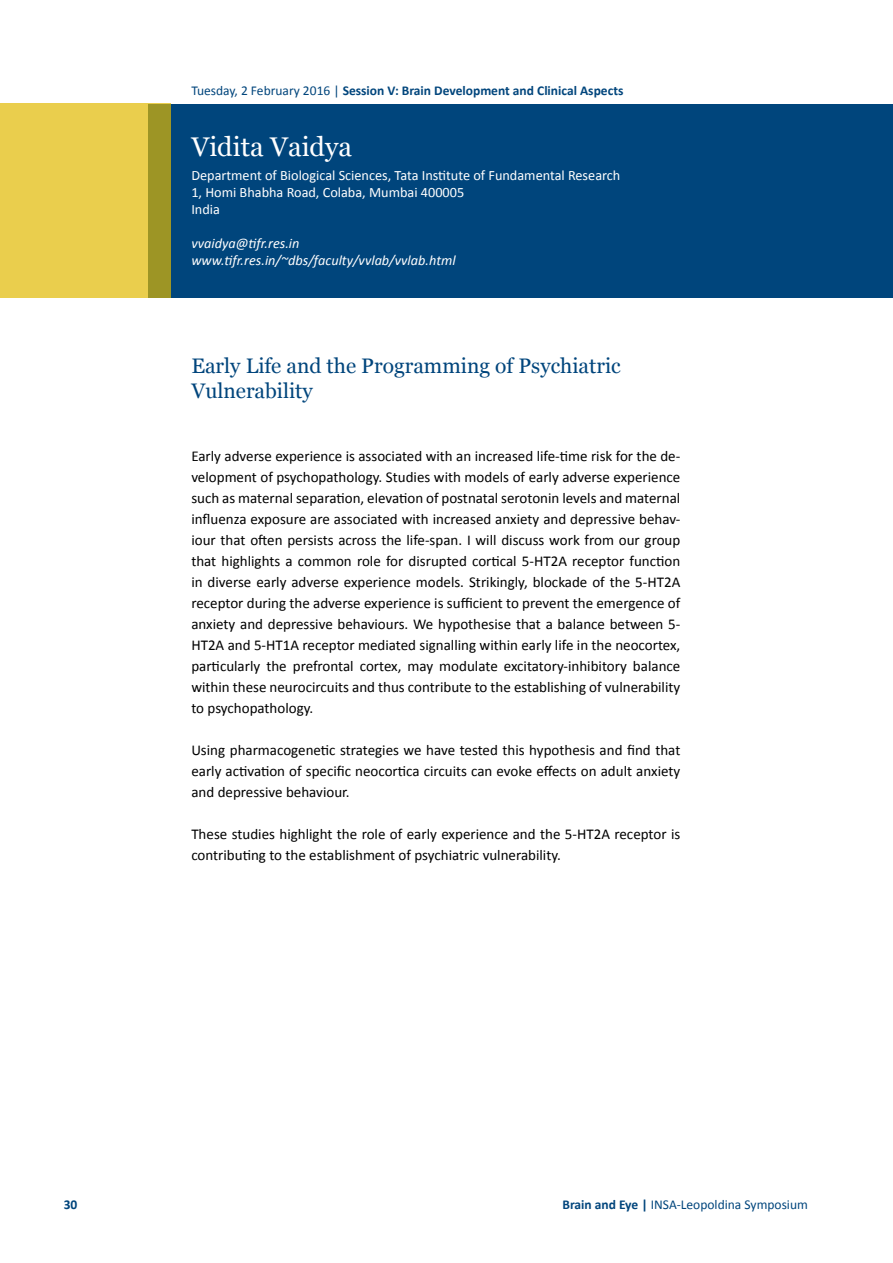
<style>
.page{position:relative;width:893px;height:1263px;background:#fff}
.page>*{position:absolute;margin:0;border:0;box-sizing:border-box;transform-origin:0 0}
.t1{font:27px "Georgia";color:#fff}
.t2{font:21px/25.2px "Georgia";color:#00457c}
.t3{font:15px/21px "Calibri";color:#000;text-align:justify}
.t4{font:14.25px/17.1px "Calibri";color:#fff}
.t5{font:italic 14.25px/17.1px "Calibri";color:#fff}
.t6{font:700 13.5px "Calibri";color:#00457c}
.t7{font:13.5px "Calibri";color:#00457c}
.s1{font-weight:400}
.s2{font-weight:700}
</style>
<div class="page">
<div style="left:149px;top:104px;width:744px;height:194px;background:#00457c"></div>
<svg style="left:0;top:104px;width:170px;height:194px;background:#e0c647"></svg>
<p class="t6" style="left:191px;top:82px;width:434px"><span class="s1">Tuesday, 2 February 2016 |</span> Session V: Brain Development and Clinical Aspects</p>
<h1 class="t1" style="left:191px;top:127px;width:162px">Vidita Vaidya</h1>
<p class="t4" style="left:191px;top:167px;width:431px">Department of Biological Sciences, Tata Institute of Fundamental Research<br>1, Homi Bhabha Road, Colaba, Mumbai 400005<br>India</p>
<p class="t5" style="left:191px;top:234px;width:266px">vvaidya@tifr.res.in www.tifr.res.in/~dbs/faculty/vvlab/vvlab.html</p>
<h2 class="t2" style="left:191px;top:352px;width:431px">Early Life and the Programming of Psychiatric<br>Vulnerability</h2>
<p class="t3" style="left:191px;top:446px;width:490px">Early adverse experience is associated with an increased life‐time risk for the de&shy;velopment of psychopathology. Studies with models of early adverse experience such as maternal separation, elevation of postnatal serotonin levels and maternal influenza exposure are associated with increased anxiety and depressive behav&shy;iour that often persists across the life‐span. I will discuss work from our group that highlights a common role for disrupted cortical 5‐HT2A receptor function in diverse early adverse experience models. Strikingly, blockade of the 5‐HT2A receptor during the adverse experience is sufficient to prevent the emergence of anxiety and depressive behaviours. We hypothesise that a balance between 5‐ HT2A and 5‐HT1A receptor mediated signalling within early life in the neocortex, particularly the prefrontal cortex, may modulate excitatory‐inhibitory balance within these neurocircuits and thus contribute to the establishing of vulnerability to psychopathology.</p>
<p class="t3" style="left:191px;top:740px;width:490px">Using pharmacogenetic strategies we have tested this hypothesis and find that early activation of specific neocortica circuits can evoke effects on adult anxiety and depressive behaviour.</p>
<p class="t3" style="left:191px;top:824px;width:490px">These studies highlight the role of early experience and the 5‐HT2A receptor is contributing to the establishment of psychiatric vulnerability.</p>
<p class="t6" style="left:64px;top:1195px;width:15px">30</p>
<p class="t7" style="left:562px;top:1195px;width:247px"><span class="s2">Brain and Eye |</span> INSA-Leopoldina Symposium</p>
</div>
